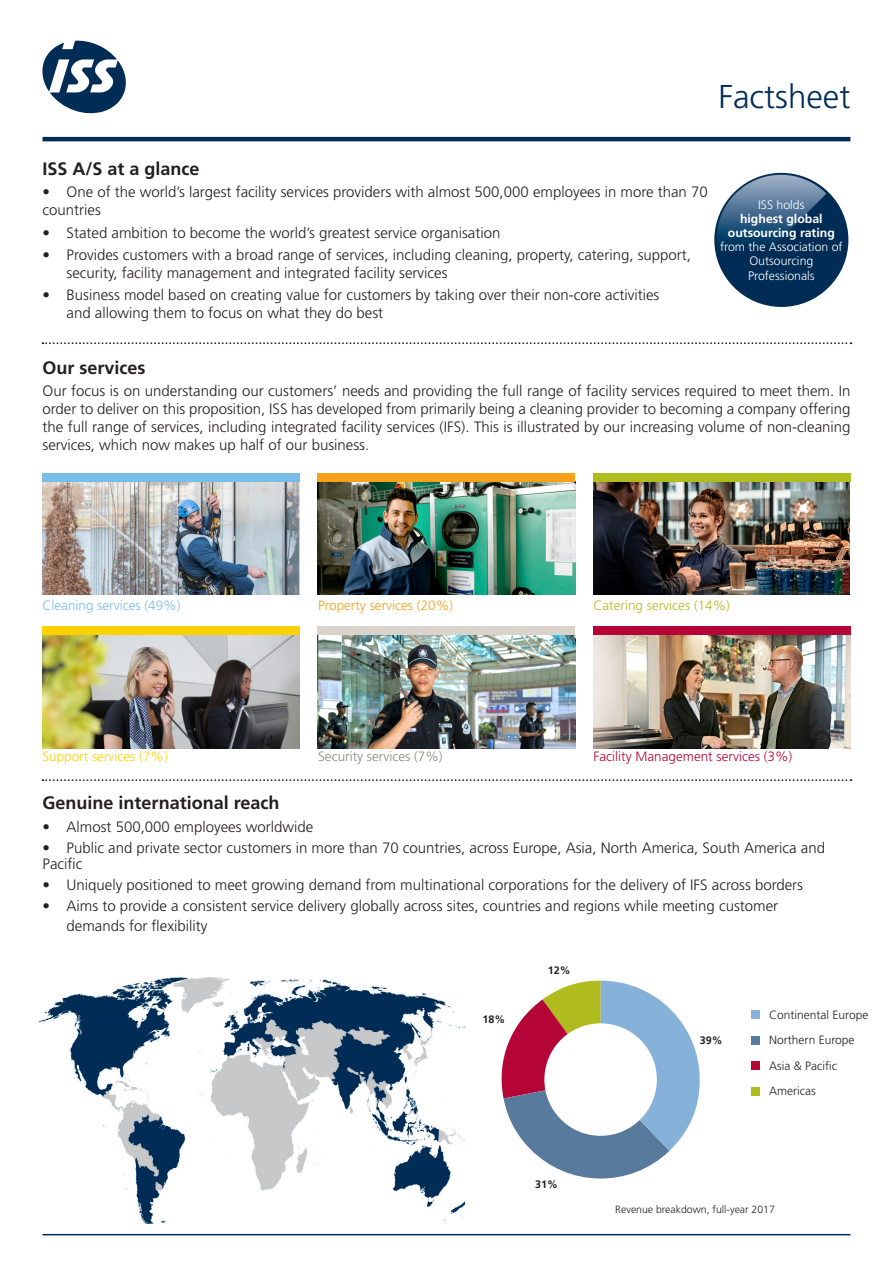
<style>
.page{position:relative;width:893px;height:1263px;background:#fff}
.page>*{position:absolute;margin:0;border:0;box-sizing:border-box;transform-origin:0 0}
.t1{font:300 33px "Frutiger";color:#002c55}
.t2{font:700 18px "Frutiger";color:#231f20}
.t3{font:300 15px/18px "Frutiger";color:#231f20}
.t4{font:300 13.5px "Frutiger";color:#b50536}
.t5{font:300 13.5px "Frutiger";color:#78bde8}
.t6{font:300 13.5px "Frutiger";color:#f6a01b}
.t7{font:300 13.5px "Frutiger";color:#b0bb1d}
.t8{font:300 13.5px "Frutiger";color:#8c8986}
.t9{font:300 13.5px "Frutiger";color:#fed105}
.t10{font:300 12.3px/14.1px "Frutiger";color:#fff;text-align:center}
.t11{font:700 12.3px "Frutiger";color:#fff}
.t12{font:300 12px "Frutiger";color:#231f20}
.t13{font:700 10.8px "Frutiger";color:#231f20}
.t14{font:300 10.5px "Frutiger";color:#231f20}
</style>
<div class="page">
<svg style="left:42px;top:40px;width:84px;height:74px"></svg>
<hr style="left:43px;top:137px;width:807px;height:4px;background:#002c55">
<hr style="left:43px;top:1234px;width:807px;height:1px;background:#002c55">
<svg style="left:43px;top:342px;width:808px;height:2px"></svg>
<img style="left:43px;top:482px;width:257px;height:113px">
<img style="left:43px;top:635px;width:257px;height:113px">
<img style="left:318px;top:482px;width:257px;height:113px">
<img style="left:318px;top:635px;width:257px;height:113px">
<img style="left:593px;top:481px;width:256px;height:114px">
<img style="left:593px;top:635px;width:257px;height:113px">
<div style="left:43px;top:473px;width:257px;height:8px;background:#78bde8"></div>
<div style="left:43px;top:626px;width:257px;height:9px;background:#fed105"></div>
<div style="left:318px;top:473px;width:257px;height:8px;background:#f6a01b"></div>
<div style="left:318px;top:626px;width:257px;height:9px;background:#d9d3cc"></div>
<div style="left:593px;top:473px;width:257px;height:8px;background:#b0bb1d"></div>
<div style="left:593px;top:626px;width:257px;height:9px;background:#b50536"></div>
<svg style="left:43px;top:779px;width:808px;height:2px"></svg>
<div style="left:714px;top:173px;width:134px;height:134px;background:#002c55;border-radius:50%"></div>
<svg style="left:714px;top:172px;width:112px;height:113px"></svg>
<div style="left:750px;top:1010px;width:9px;height:9px;background:#86b2d9"></div>
<div style="left:750px;top:1036px;width:9px;height:9px;background:#587a9e"></div>
<div style="left:750px;top:1061px;width:9px;height:9px;background:#b50536"></div>
<div style="left:750px;top:1087px;width:9px;height:9px;background:#b0bb1d"></div>
<img style="left:39px;top:978px;width:426px;height:245px">
<svg style="left:501px;top:980px;width:199px;height:199px"></svg>
<div style="left:544px;top:1023px;width:113px;height:113px;background:#fff;border-radius:50%"></div>
<p class="t1" style="left:718px;top:78px;width:133px">Factsheet</p>
<p class="t2" style="left:43px;top:158px;width:159px">ISS A/S at a glance</p>
<p class="t3" style="left:43px;top:183px;width:667px">• One of the world’s largest facility services providers with almost 500,000 employees in more than 70 countries</p>
<p class="t3" style="left:43px;top:224px;width:459px">• Stated ambition to become the world’s greatest service organisation</p>
<p class="t3" style="left:67px;top:246px;width:626px;text-indent:-24px">• Provides customers with a broad range of services, including cleaning, property, catering, support, security, facility management and integrated facility services</p>
<p class="t3" style="left:67px;top:286px;width:594px;text-indent:-24px">• Business model based on creating value for customers by taking over their non-core activities and allowing them to focus on what they do best</p>
<p class="t10" style="left:758px;top:198px;width:48px">ISS holds</p>
<p class="t11" style="left:740px;top:211px;width:84px">highest global</p>
<p class="t11" style="left:728px;top:226px;width:108px">outsourcing rating</p>
<p class="t10" style="left:720px;top:240px;width:124px">from the Association of<br>Outsourcing<br>Professionals</p>
<p class="t2" style="left:43px;top:357px;width:105px">Our services</p>
<p class="t3" style="left:43px;top:382px;width:809px;text-align:justify">Our focus is on understanding our customers’ needs and providing the full range of facility services required to meet them. In order to deliver on this proposition, ISS has developed from primarily being a cleaning provider to becoming a company offering the full range of services, including integrated facility services (IFS). This is illustrated by our increasing volume of non-cleaning services, which now makes up half of our business.</p>
<p class="t5" style="left:43px;top:598px;width:140px">Cleaning services (49%)</p>
<p class="t9" style="left:43px;top:749px;width:127px">Support services (7%)</p>
<p class="t6" style="left:318px;top:598px;width:136px">Property services (20%)</p>
<p class="t8" style="left:318px;top:749px;width:126px">Security services (7%)</p>
<p class="t7" style="left:594px;top:598px;width:138px">Catering services (14%)</p>
<p class="t4" style="left:594px;top:749px;width:200px">Facility Management services (3%)</p>
<p class="t2" style="left:43px;top:792px;width:239px">Genuine international reach</p>
<p class="t3" style="left:43px;top:818px;width:272px">• Almost 500,000 employees worldwide</p>
<p class="t3" style="left:43px;top:839px;width:784px;line-height:16.5px">• Public and private sector customers in more than 70 countries, across Europe, Asia, North America, South America and<br>Pacific</p>
<p class="t3" style="left:43px;top:876px;width:762px">• Uniquely positioned to meet growing demand from multinational corporations for the delivery of IFS across borders</p>
<p class="t3" style="left:43px;top:897px;width:737px">• Aims to provide a consistent service delivery globally across sites, countries and regions while meeting customer</p>
<p class="t3" style="left:67px;top:917px;width:142px">demands for flexibility</p>
<p class="t13" style="left:482px;top:1013px;width:24px">18%</p>
<p class="t13" style="left:548px;top:964px;width:24px">12%</p>
<p class="t13" style="left:535px;top:1177px;width:24px">31%</p>
<p class="t13" style="left:700px;top:1034px;width:24px">39%</p>
<p class="t12" style="left:769px;top:1008px;width:101px">Continental Europe</p>
<p class="t12" style="left:769px;top:1033px;width:87px">Northern Europe</p>
<p class="t12" style="left:769px;top:1059px;width:70px">Asia &amp; Pacific</p>
<p class="t12" style="left:769px;top:1084px;width:48px">Americas</p>
<p class="t14" style="left:615px;top:1203px;width:161px">Revenue breakdown, full-year 2017</p>
</div>
